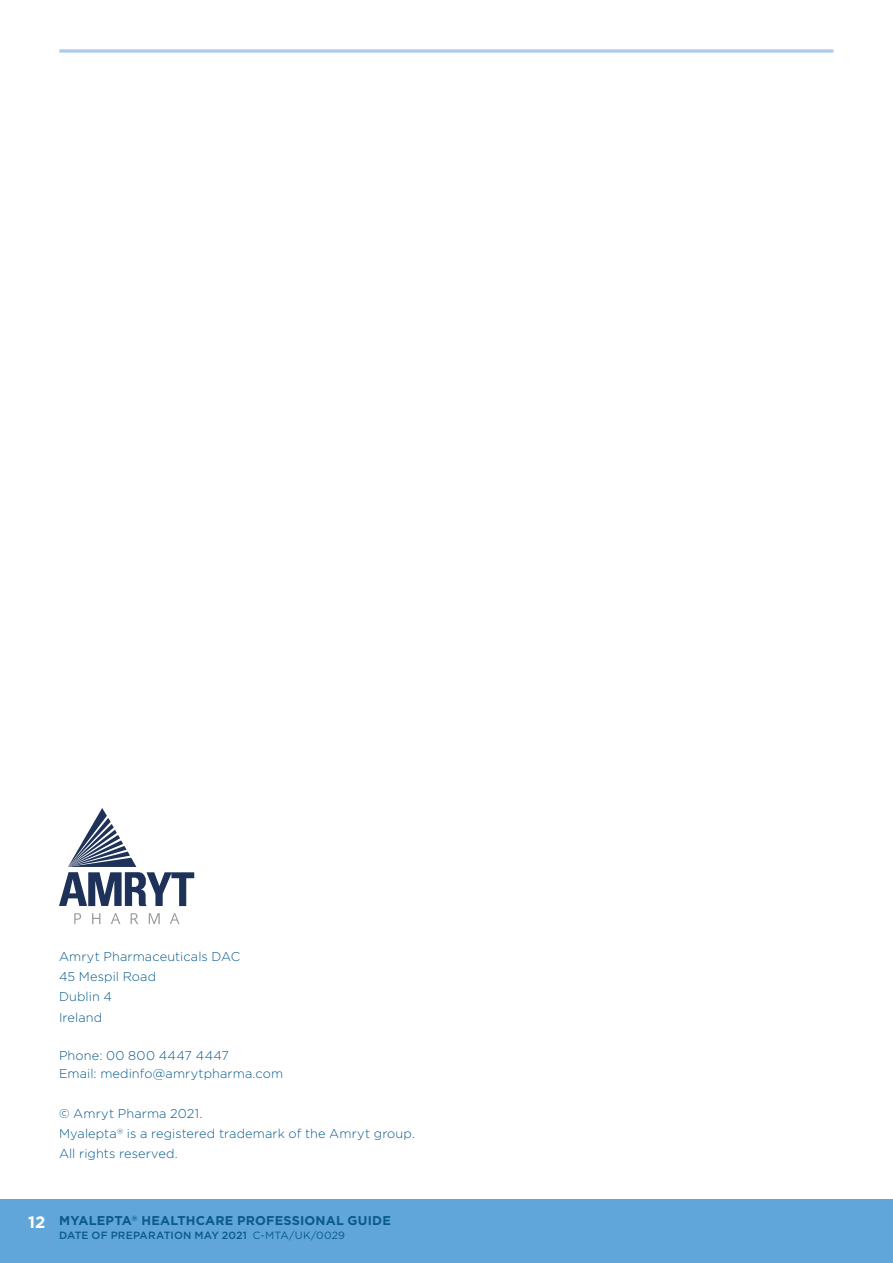
<style>
.page{position:relative;width:893px;height:1263px;background:#fff}
.page>*{position:absolute;margin:0;border:0;box-sizing:border-box;transform-origin:0 0}
.t1{font:700 16.5px "Gotham";color:#fff}
.t2{font:300 12.75px/18px "Gotham";letter-spacing:.01em;color:#085b8b}
.t3{font:700 12.75px "Gotham";letter-spacing:.015em;color:#085b8b}
.t4{font:500 10.5px "Gotham";letter-spacing:.015em;color:#085b8b}
.s1{font-weight:400}
</style>
<div class="page">
<div style="left:0;top:1199px;width:893px;height:64px;background:#61a6da"></div>
<svg style="left:59px;top:49px;width:774px;height:4px;background:#bbd4ed"></svg>
<svg style="left:59px;top:808px;width:135px;height:98px"></svg>
<svg style="left:74px;top:913px;width:105px;height:11px"></svg>
<p class="t2" style="left:59px;top:947px;width:183px">Amryt Pharmaceuticals DAC</p>
<p class="t2" style="left:59px;top:967px;width:99px">45 Mespil Road</p>
<p class="t2" style="left:59px;top:988px;width:55px">Dublin 4</p>
<p class="t2" style="left:59px;top:1008px;width:45px">Ireland</p>
<p class="t2" style="left:59px;top:1046px;width:226px">Phone: 00 800 4447 4447<br>Email: medinfo@amrytpharma.com</p>
<p class="t2" style="left:59px;top:1104px;width:145px">© Amryt Pharma 2021.</p>
<p class="t2" style="left:59px;top:1124px;width:357px">Myalepta<sup>®</sup> is a registered trademark of the Amryt group.</p>
<p class="t2" style="left:59px;top:1144px;width:120px">All rights reserved.</p>
<p class="t1" style="left:28px;top:1212px;width:19px">12</p>
<p class="t3" style="left:59px;top:1213px;width:333px">MYALEPTA<sup>®</sup> HEALTHCARE PROFESSIONAL GUIDE</p>
<p class="t4" style="left:59px;top:1229px;width:287px">DATE OF PREPARATION MAY 2021 <span class="s1">C-MTA/UK/0029</span></p>
</div>
